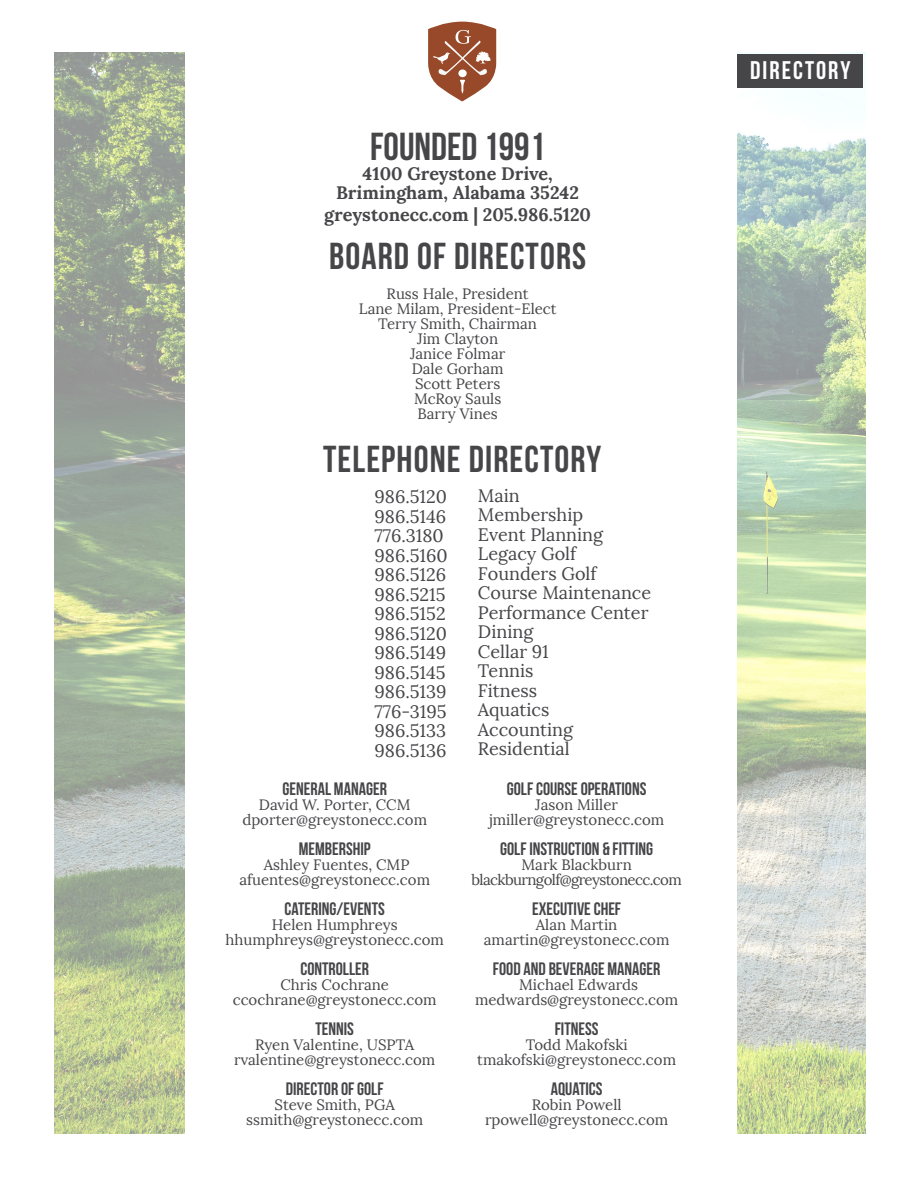
<style>
.page{position:relative;width:918px;height:1188px;background:#fff}
.page>*{position:absolute;margin:0;border:0;box-sizing:border-box;transform-origin:0 0}
.t1{font:700 39px "Bebas Neue";color:#464649}
.t2{font:700 37.5px "Bebas Neue";letter-spacing:.03em;color:#464649}
.t3{font:25.5px "Bebas Neue";letter-spacing:.08em;color:#fff}
.t4{font:18px "Lora";color:#464649}
.t5{font:700 18px "Bebas Neue";color:#464649}
.t6{font:700 18px "Lora";color:#464649}
.t7{font:15px "Lora";color:#464649}
.t8{font:15px "Lora";letter-spacing:-.04em;color:#464649}
</style>
<div class="page">
<img style="left:738px;top:53px;width:128px;height:1081px">
<img style="left:54px;top:53px;width:131px;height:1081px">
<div style="left:738px;top:54px;width:125px;height:33px;background:#464649"></div>
<svg style="left:428px;top:22px;width:69px;height:79px"></svg>
<p class="t1" style="left:370px;top:125px;width:177px">FOUNDED 1991</p>
<p class="t6" style="left:363px;top:162px;width:192px">4100 Greystone Drive,</p>
<p class="t6" style="left:336px;top:181px;width:244px">Brimingham, Alabama 35242</p>
<p class="t6" style="left:324px;top:203px;width:268px">greystonecc.com | 205.986.5120</p>
<p class="t2" style="left:329px;top:236px;width:259px">BOARD OF DIRECTORS</p>
<p class="t7" style="left:387px;top:285px;width:144px">Russ Hale, President</p>
<p class="t7" style="left:359px;top:300px;width:199px">Lane Milam, President-Elect</p>
<p class="t7" style="left:378px;top:315px;width:160px">Terry Smith, Chairman</p>
<p class="t7" style="left:417px;top:330px;width:83px">Jim Clayton</p>
<p class="t7" style="left:410px;top:345px;width:97px">Janice Folmar</p>
<p class="t7" style="left:412px;top:360px;width:93px">Dale Gorham</p>
<p class="t7" style="left:415px;top:375px;width:87px">Scott Peters</p>
<p class="t7" style="left:414px;top:390px;width:89px">McRoy Sauls</p>
<p class="t7" style="left:417px;top:405px;width:82px">Barry Vines</p>
<p class="t2" style="left:323px;top:438px;width:280px">TELEPHONE DIRECTORY</p>
<p class="t4" style="left:375px;top:486px;width:74px">986.5120</p>
<p class="t4" style="left:375px;top:505px;width:73px">986.5146</p>
<p class="t4" style="left:375px;top:525px;width:71px">776.3180</p>
<p class="t4" style="left:375px;top:544px;width:75px">986.5160</p>
<p class="t4" style="left:375px;top:564px;width:73px">986.5126</p>
<p class="t4" style="left:375px;top:583px;width:73px">986.5215</p>
<p class="t4" style="left:375px;top:603px;width:73px">986.5152</p>
<p class="t4" style="left:375px;top:622px;width:74px">986.5120</p>
<p class="t4" style="left:375px;top:642px;width:73px">986.5149</p>
<p class="t4" style="left:375px;top:661px;width:73px">986.5145</p>
<p class="t4" style="left:375px;top:681px;width:74px">986.5139</p>
<p class="t4" style="left:375px;top:700px;width:74px">776-3195</p>
<p class="t4" style="left:375px;top:720px;width:73px">986.5133</p>
<p class="t4" style="left:375px;top:739px;width:74px">986.5136</p>
<p class="t5" style="left:283px;top:779px;width:106px">GENERAL MANAGER</p>
<p class="t7" style="left:259px;top:796px;width:153px">David W. Porter, CCM</p>
<p class="t7" style="left:242px;top:811px;width:186px">dporter@greystonecc.com</p>
<p class="t5" style="left:299px;top:839px;width:73px">MEMBERSHIP</p>
<p class="t7" style="left:264px;top:856px;width:147px">Ashley Fuentes, CMP</p>
<p class="t7" style="left:239px;top:871px;width:192px">afuentes@greystonecc.com</p>
<p class="t5" style="left:285px;top:899px;width:102px">CATERING/EVENTS</p>
<p class="t7" style="left:272px;top:916px;width:127px">Helen Humphreys</p>
<p class="t7" style="left:225px;top:931px;width:220px">hhumphreys@greystonecc.com</p>
<p class="t5" style="left:300px;top:959px;width:70px">CONTROLLER</p>
<p class="t7" style="left:280px;top:976px;width:110px">Chris Cochrane</p>
<p class="t7" style="left:233px;top:991px;width:205px">ccochrane@greystonecc.com</p>
<p class="t5" style="left:315px;top:1019px;width:40px">TENNIS</p>
<p class="t7" style="left:255px;top:1036px;width:161px">Ryen Valentine, USPTA</p>
<p class="t7" style="left:234px;top:1051px;width:203px">rvalentine@greystonecc.com</p>
<p class="t5" style="left:286px;top:1079px;width:99px">DIRECTOR OF GOLF</p>
<p class="t7" style="left:275px;top:1096px;width:122px">Steve Smith, PGA</p>
<p class="t7" style="left:246px;top:1111px;width:179px">ssmith@greystonecc.com</p>
<p class="t4" style="left:478px;top:484px;width:43px">Main</p>
<p class="t4" style="left:478px;top:504px;width:107px">Membership</p>
<p class="t4" style="left:478px;top:523px;width:127px">Event Planning</p>
<p class="t4" style="left:478px;top:543px;width:100px">Legacy Golf</p>
<p class="t4" style="left:478px;top:562px;width:120px">Founders Golf</p>
<p class="t4" style="left:478px;top:582px;width:175px">Course Maintenance</p>
<p class="t4" style="left:478px;top:601px;width:172px">Performance Center</p>
<p class="t4" style="left:478px;top:621px;width:57px">Dining</p>
<p class="t4" style="left:478px;top:640px;width:72px">Cellar 91</p>
<p class="t4" style="left:478px;top:660px;width:57px">Tennis</p>
<p class="t4" style="left:478px;top:679px;width:61px">Fitness</p>
<p class="t4" style="left:478px;top:699px;width:73px">Aquatics</p>
<p class="t4" style="left:478px;top:718px;width:97px">Accounting</p>
<p class="t4" style="left:478px;top:738px;width:93px">Residential</p>
<p class="t5" style="left:507px;top:779px;width:141px">GOLF COURSE OPERATIONS</p>
<p class="t7" style="left:535px;top:795px;width:84px">Jason Miller</p>
<p class="t7" style="left:489px;top:810px;width:177px">jmiller@greystonecc.com</p>
<p class="t5" style="left:500px;top:839px;width:155px">GOLF INSTRUCTION &amp; FITTING</p>
<p class="t7" style="left:522px;top:855px;width:112px">Mark Blackburn</p>
<p class="t8" style="left:472px;top:870px;width:212px">blackburngolf@greystonecc.com</p>
<p class="t5" style="left:532px;top:899px;width:91px">EXECUTIVE CHEF</p>
<p class="t7" style="left:536px;top:915px;width:83px">Alan Martin</p>
<p class="t7" style="left:484px;top:930px;width:187px">amartin@greystonecc.com</p>
<p class="t5" style="left:493px;top:959px;width:169px">FOOD AND BEVERAGE MANAGER</p>
<p class="t7" style="left:519px;top:975px;width:120px">Michael Edwards</p>
<p class="t7" style="left:475px;top:990px;width:205px">medwards@greystonecc.com</p>
<p class="t5" style="left:555px;top:1019px;width:45px">FITNESS</p>
<p class="t7" style="left:526px;top:1035px;width:103px">Todd Makofski</p>
<p class="t7" style="left:477px;top:1050px;width:200px">tmakofski@greystonecc.com</p>
<p class="t5" style="left:551px;top:1079px;width:53px">AQUATICS</p>
<p class="t7" style="left:532px;top:1095px;width:91px">Robin Powell</p>
<p class="t7" style="left:485px;top:1110px;width:185px">rpowell@greystonecc.com</p>
<p class="t3" style="left:750px;top:56px;width:102px">DIRECTORY</p>
</div>
